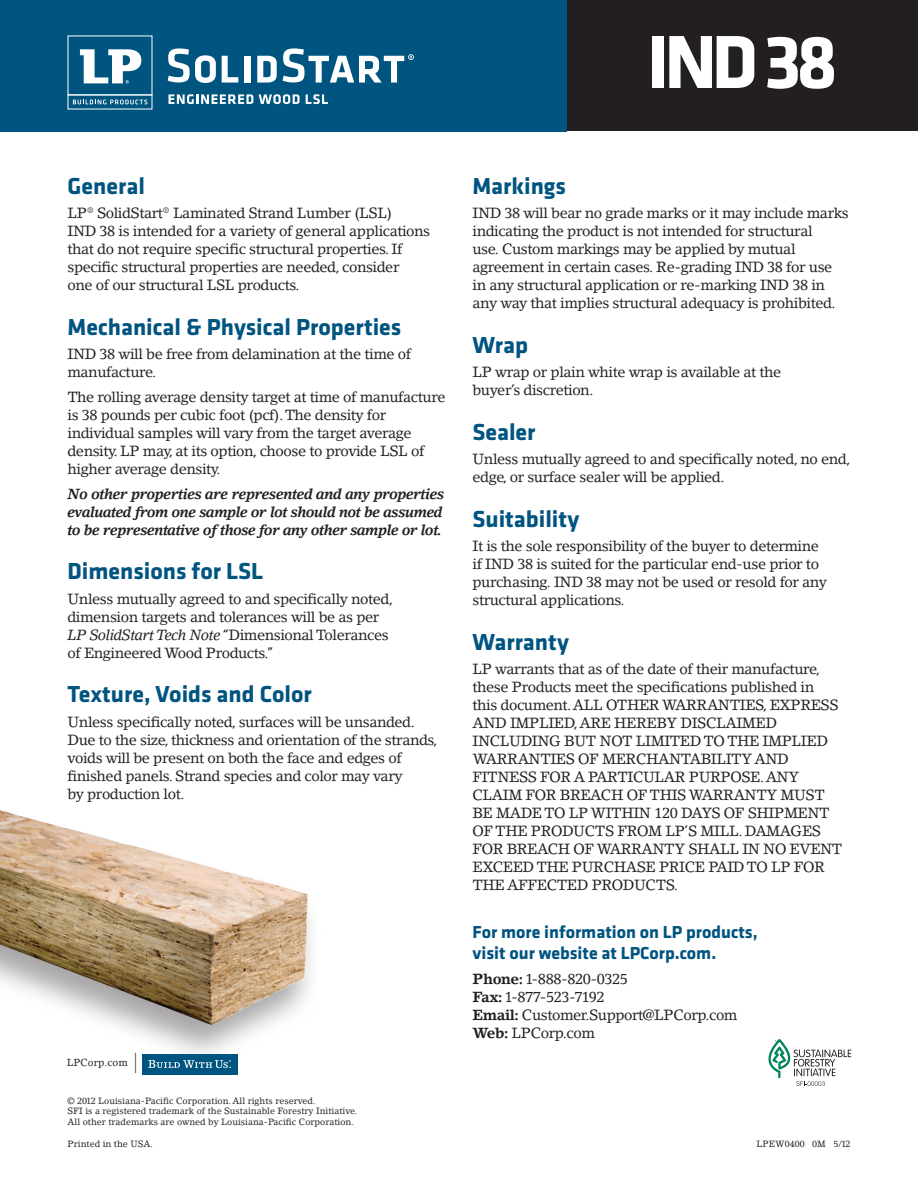
<style>
.page{position:relative;width:918px;height:1188px;background:#fff}
.page>*{position:absolute;margin:0;border:0;box-sizing:border-box;transform-origin:0 0}
.t1{font:700 78px "Klavika";color:#fff}
.t2{font:700 24px "Klavika";color:#005480}
.t3{font:700 18px/21px "Klavika";color:#005480}
.t4{font:14.7px/18px "Lino Letter Std";letter-spacing:-.03em;color:#231f20}
.t5{font:italic 700 14.7px/18px "Lino Letter Std";letter-spacing:-.04em;color:#231f20;text-align:justify}
.t6{font:10.2px "Lino Letter Std";color:#231f20}
.t7{font:9px/10.8px "Lino Letter Std";color:#231f20}
.s1{font-style:italic}
.s2{font-size:20.25px}
.s3{font-weight:700}
</style>
<div class="page">
<div style="left:0;top:802px;width:324px;height:266px;background:#231f20;opacity:.4"></div>
<img style="left:0;top:810px;width:308px;height:215px">
<div style="left:0;top:0;width:567px;height:132px;background:#005480"></div>
<svg style="left:73px;top:100px;width:74px;height:4px"></svg>
<div style="left:68px;top:36px;width:84px;height:59px;border:1px solid #fff"></div>
<svg style="left:80px;top:49px;width:61px;height:34px"></svg>
<svg style="left:168px;top:48px;width:48px;height:35px"></svg>
<svg style="left:222px;top:56px;width:16px;height:27px"></svg>
<div style="left:245px;top:56px;width:6px;height:27px;background:#fff"></div>
<svg style="left:257px;top:56px;width:20px;height:27px"></svg>
<svg style="left:283px;top:48px;width:131px;height:35px"></svg>
<svg style="left:169px;top:94px;width:84px;height:10px"></svg>
<svg style="left:259px;top:94px;width:41px;height:10px"></svg>
<svg style="left:306px;top:94px;width:22px;height:10px"></svg>
<div style="left:567px;top:0;width:351px;height:131px;background:#231f20"></div>
<div style="left:142px;top:1054px;width:95px;height:20px;background:#005480"></div>
<svg style="left:148px;top:1060px;width:83px;height:8px"></svg>
<svg style="left:769px;top:1039px;width:82px;height:47px"></svg>
<h1 class="t1" style="left:647px;top:20px;width:192px">IND 38</h1>
<h2 class="t2" style="left:68px;top:172px;width:79px">General</h2>
<p class="t4" style="left:68px;top:204px;width:364px">LP® SolidStart® Laminated Strand Lumber (LSL)<br>IND 38 is intended for a variety of general applications that do not require specific structural properties. If specific structural properties are needed, consider<br>one of our structural LSL products.</p>
<h2 class="t2" style="left:68px;top:313px;width:335px">Mechanical &amp; Physical Properties</h2>
<p class="t4" style="left:68px;top:345px;width:345px">IND 38 will be free from delamination at the time of manufacture.</p>
<p class="t4" style="left:68px;top:388px;width:380px">The rolling average density target at time of manufacture is 38 pounds per cubic foot (pcf). The density for individual samples will vary from the target average density. LP may, at its option, choose to provide LSL of higher average density.</p>
<p class="t5" style="left:68px;top:485px;width:379px">No other properties are represented and any properties evaluated from one sample or lot should not be assumed to be representative of those for any other sample or lot.</p>
<h2 class="t2" style="left:68px;top:558px;width:197px">Dimensions for LSL</h2>
<p class="t4" style="left:68px;top:590px;width:327px">Unless mutually agreed to and specifically noted, dimension targets and tolerances will be as per <span class="s1">LP SolidStart Tech Note</span> “Dimensional Tolerances of Engineered Wood Products.”</p>
<h2 class="t2" style="left:68px;top:681px;width:246px">Texture, Voids and Color</h2>
<p class="t4" style="left:68px;top:713px;width:372px">Unless specifically noted, surfaces will be unsanded.<br>Due to the size, thickness and orientation of the strands, voids will be present on both the face and edges of finished panels. Strand species and color may vary<br>by production lot.</p>
<p class="t6" style="left:67px;top:1056px;width:71px">LPCorp.com <span class="s2">|</span></p>
<h2 class="t2" style="left:472px;top:172px;width:95px">Markings</h2>
<p class="t4" style="left:472px;top:204px;width:378px">IND 38 will bear no grade marks or it may include marks indicating the product is not intended for structural<br>use. Custom markings may be applied by mutual agreement in certain cases. Re-grading IND 38 for use in any structural application or re-marking IND 38 in any way that implies structural adequacy is prohibited.</p>
<h2 class="t2" style="left:472px;top:331px;width:57px">Wrap</h2>
<p class="t4" style="left:472px;top:363px;width:310px">LP wrap or plain white wrap is available at the buyer’s discretion.</p>
<h2 class="t2" style="left:472px;top:418px;width:65px">Sealer</h2>
<p class="t4" style="left:472px;top:450px;width:379px">Unless mutually agreed to and specifically noted, no end, edge, or surface sealer will be applied.</p>
<h2 class="t2" style="left:472px;top:505px;width:108px">Suitability</h2>
<p class="t4" style="left:472px;top:537px;width:356px">It is the sole responsibility of the buyer to determine if IND 38 is suited for the particular end-use prior to purchasing. IND 38 may not be used or resold for any structural applications.</p>
<h2 class="t2" style="left:472px;top:628px;width:98px">Warranty</h2>
<p class="t4" style="left:472px;top:660px;width:372px">LP warrants that as of the date of their manufacture, these Products meet the specifications published in this document. ALL OTHER WARRANTIES, EXPRESS AND IMPLIED, ARE HEREBY DISCLAIMED INCLUDING BUT NOT LIMITED TO THE IMPLIED WARRANTIES OF MERCHANTABILITY AND FITNESS FOR A PARTICULAR PURPOSE. ANY CLAIM FOR BREACH OF THIS WARRANTY MUST BE MADE TO LP WITHIN 120 DAYS OF SHIPMENT OF THE PRODUCTS FROM LP’S MILL. DAMAGES FOR BREACH OF WARRANTY SHALL IN NO EVENT EXCEED THE PURCHASE PRICE PAID TO LP FOR THE AFFECTED PRODUCTS.</p>
<p class="t3" style="left:472px;top:922px;width:287px">For more information on LP products, visit our website at LPCorp.com.</p>
<p class="t4" style="left:472px;top:970px;width:267px"><span class="s3">Phone:</span> 1-888-820-0325<br><span class="s3">Fax:</span> 1-877-523-7192<br><span class="s3">Email:</span> Customer.Support@LPCorp.com<br><span class="s3">Web:</span> LPCorp.com</p>
<p class="t7" style="left:68px;top:1095px;width:291px">© 2012 Louisiana-Pacific Corporation. All rights reserved.<br>SFI is a registered trademark of the Sustainable Forestry Initiative.<br>All other trademarks are owned by Louisiana-Pacific Corporation.</p>
<p class="t7" style="left:68px;top:1138px;width:87px">Printed in the USA.</p>
<p class="t7" style="left:756px;top:1138px;width:96px">LPEW0400 0M 5/12</p>
</div>
